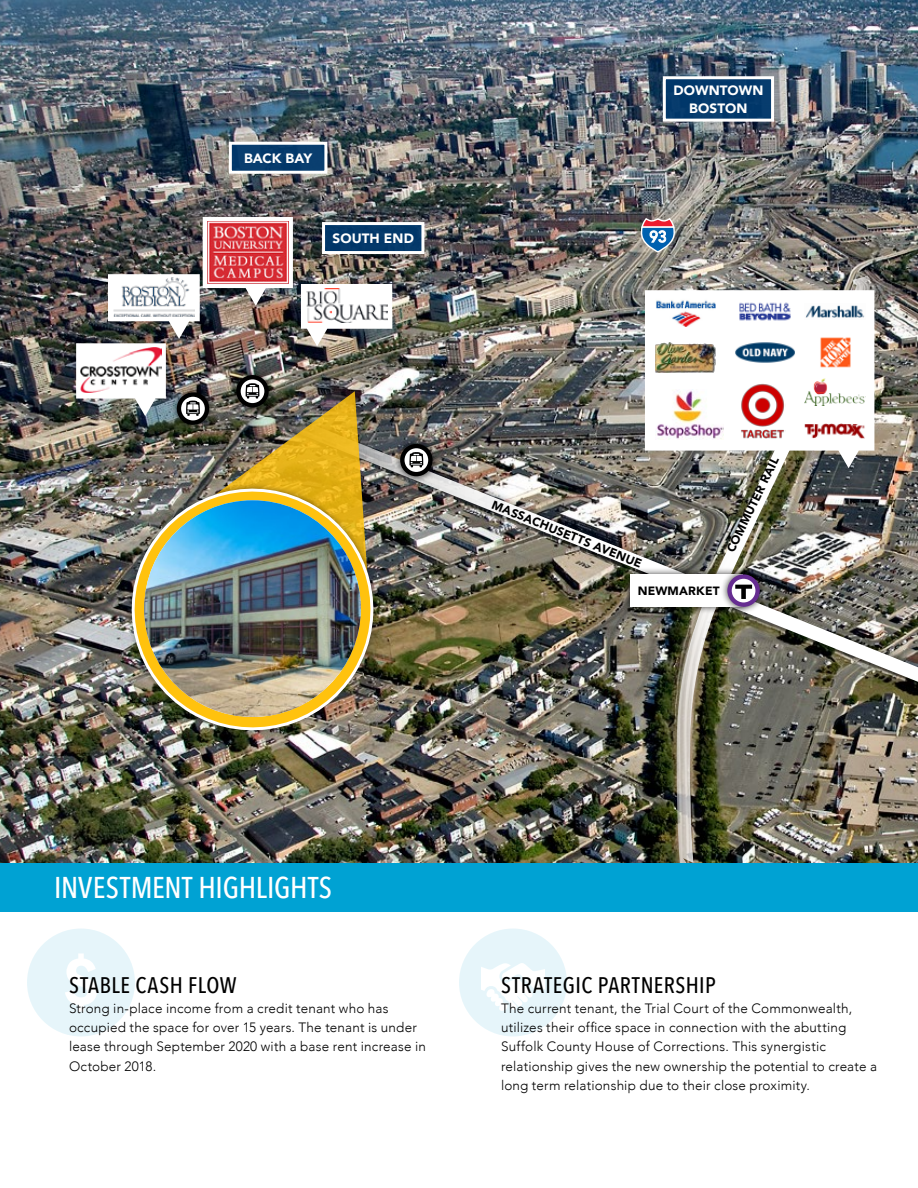
<style>
.page{position:relative;width:918px;height:1188px;background:#fff}
.page>*{position:absolute;margin:0;border:0;box-sizing:border-box;transform-origin:0 0}
.t1{font:500 30px "Avenir Next Condensed";color:#fff}
.t2{font:500 22.5px "Avenir Next Condensed";letter-spacing:.02em;color:#000}
.t3{font:300 13.5px/19.5px "Avenir";letter-spacing:.015em;color:#000}
.t4{font:900 13.5px/17.5px "Avenir";letter-spacing:.005em;color:#fff;text-align:center}
.t5{font:900 12px "Avenir";letter-spacing:.015em;color:#000}
</style>
<div class="page">
<div style="left:27px;top:928px;width:108px;height:108px;background:#e6f5fa;border-radius:50%"></div>
<svg style="left:65px;top:953px;width:32px;height:59px"></svg>
<div style="left:459px;top:928px;width:108px;height:108px;background:#e6f5fa;border-radius:50%"></div>
<svg style="left:481px;top:963px;width:64px;height:48px"></svg>
<img style="left:0;top:0;width:918px;height:863px">
<svg style="left:301px;top:284px;width:91px;height:62px"></svg>
<img style="left:306px;top:288px;width:81px;height:35px">
<img style="left:675px;top:277px;width:197px;height:586px">
<div style="left:273px;top:407px;width:645px;height:408px;background:#000;opacity:.5"></div>
<img style="left:279px;top:412px;width:639px;height:397px">
<svg style="left:645px;top:290px;width:229px;height:178px"></svg>
<img style="left:655px;top:297px;width:61px;height:30px">
<img style="left:735px;top:301px;width:61px;height:22px">
<img style="left:818px;top:335px;width:35px;height:34px">
<img style="left:805px;top:303px;width:61px;height:17px">
<div style="left:0;top:863px;width:918px;height:49px;background:#00a2d3"></div>
<img style="left:735px;top:341px;width:61px;height:23px">
<img style="left:655px;top:342px;width:61px;height:30px">
<img style="left:655px;top:390px;width:68px;height:49px">
<img style="left:739px;top:381px;width:46px;height:58px">
<img style="left:805px;top:423px;width:61px;height:16px">
<img style="left:805px;top:378px;width:61px;height:28px">
<img style="left:161px;top:391px;width:210px;height:82px">
<img style="left:116px;top:473px;width:273px;height:273px">
<img style="left:144px;top:500px;width:217px;height:217px;border-radius:108px">
<svg style="left:640px;top:217px;width:36px;height:36px"></svg>
<div style="left:324px;top:224px;width:99px;height:29px;background:#00386c"></div>
<div style="left:322px;top:222px;width:102px;height:32px;border:3px solid #fff"></div>
<div style="left:664px;top:78px;width:109px;height:42px;background:#00386c"></div>
<div style="left:663px;top:76px;width:111px;height:46px;border:3px solid #fff"></div>
<div style="left:230px;top:143px;width:96px;height:29px;background:#093e6e"></div>
<div style="left:229px;top:142px;width:98px;height:32px;border:3px solid #fff"></div>
<div style="left:624px;top:567px;width:126px;height:47px;background:#000;opacity:.75"></div>
<div style="left:631px;top:574px;width:112px;height:33px;background:#fff"></div>
<div style="left:720px;top:567px;width:47px;height:47px;background:#000;opacity:.75"></div>
<svg style="left:727px;top:574px;width:33px;height:33px"></svg>
<div style="left:393px;top:437px;width:47px;height:46px;background:#000;opacity:.75"></div>
<svg style="left:400px;top:444px;width:33px;height:32px"></svg>
<div style="left:170px;top:385px;width:46px;height:47px;background:#000;opacity:.75"></div>
<img style="left:76px;top:217px;width:217px;height:208px">
<p class="t4" style="left:244px;top:149px;width:70px">BACK BAY</p>
<p class="t4" style="left:333px;top:229px;width:83px">SOUTH END</p>
<p class="t4" style="left:674px;top:82px;width:91px">DOWNTOWN<br>BOSTON</p>
<p class="t5" style="left:496px;top:494px;width:162px;rotate:22deg">MASSACHUSETTS AVENUE</p>
<p class="t5" style="left:721px;top:547px;width:106px;rotate:-64deg">COMMUTER RAIL</p>
<p class="t5" style="left:638px;top:581px;width:83px">NEWMARKET</p>
<h1 class="t1" style="left:54px;top:869px;width:280px">INVESTMENT HIGHLIGHTS</h1>
<h2 class="t2" style="left:69px;top:972px;width:169px">STABLE CASH FLOW</h2>
<p class="t3" style="left:69px;top:998px;width:358px">Strong in-place income from a credit tenant who has occupied the space for over 15 years. The tenant is under lease through September 2020 with a base rent increase in October 2018.</p>
<h2 class="t2" style="left:501px;top:972px;width:216px">STRATEGIC PARTNERSHIP</h2>
<p class="t3" style="left:501px;top:998px;width:378px">The current tenant, the Trial Court of the Commonwealth, utilizes their office space in connection with the abutting Suffolk County House of Corrections. This synergistic relationship gives the new ownership the potential to create a long term relationship due to their close proximity.</p>
</div>
